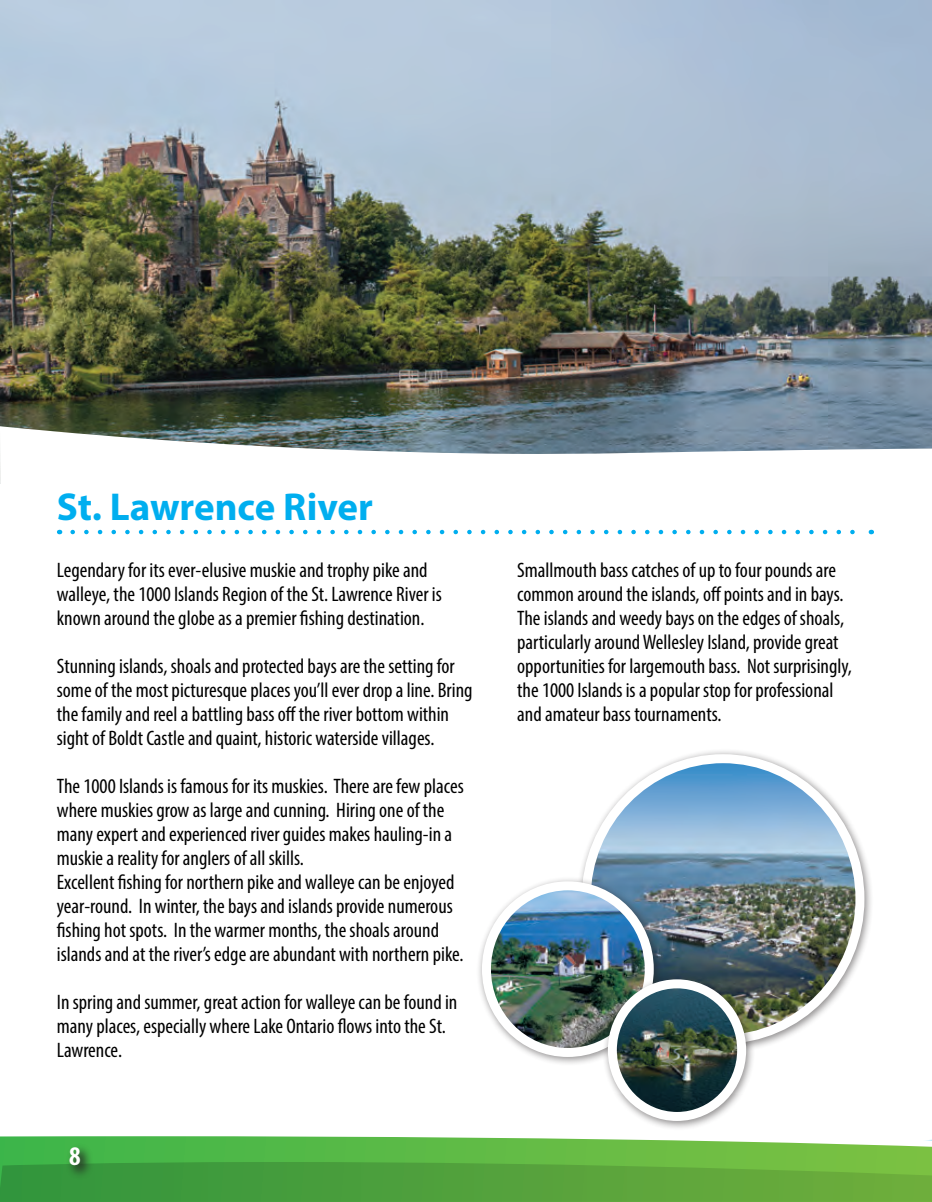
<style>
.page{position:relative;width:932px;height:1202px;background:#fff}
.page>*{position:absolute;margin:0;border:0;box-sizing:border-box;transform-origin:0 0}
.t1{font:700 39px "Myriad Pro";color:#00aeef}
.t2{font:700 condensed 27px "Myriad Pro";color:#fff}
.t3{font:condensed 21px/24px "Myriad Pro";color:#000}
</style>
<div class="page">
<svg style="left:0;top:1136px;width:932px;height:65px"></svg>
<div style="left:65px;top:1143px;width:30px;height:36px;background:#231f20;opacity:.75"></div>
<img style="left:0;top:0;width:932px;height:426px">
<svg style="left:0;top:426px;width:932px;height:58px"></svg>
<svg style="left:73px;top:530px;width:782px;height:4px"></svg>
<div style="left:575px;top:748px;width:298px;height:305px;background:#231f20;opacity:.5"></div>
<img style="left:587px;top:758px;width:273px;height:276px">
<div style="left:476px;top:875px;width:186px;height:191px;background:#231f20;opacity:.5"></div>
<img style="left:486px;top:885px;width:163px;height:167px">
<div style="left:482px;top:881px;width:171px;height:176px;border:9px solid #fff;border-radius:50%"></div>
<div style="left:602px;top:973px;width:153px;height:157px;background:#231f20;opacity:.5"></div>
<img style="left:612px;top:983px;width:129px;height:133px">
<div style="left:608px;top:979px;width:138px;height:141px;border:9px solid #fff;border-radius:50%"></div>
<h1 class="t1" style="left:57px;top:481px;width:317px">St. Lawrence River</h1>
<p class="t3" style="left:57px;top:557px;width:386px">Legendary for its ever-elusive muskie and trophy pike and walleye, the 1000 Islands Region of the St. Lawrence River is known around the globe as a premier fishing destination.</p>
<p class="t3" style="left:57px;top:653px;width:417px">Stunning islands, shoals and protected bays are the setting for some of the most picturesque places you’ll ever drop a line. Bring the family and reel a battling bass off the river bottom within sight of Boldt Castle and quaint, historic waterside villages.</p>
<p class="t3" style="left:57px;top:773px;width:408px">The 1000 Islands is famous for its muskies. There are few places where muskies grow as large and cunning. Hiring one of the many expert and experienced river guides makes hauling-in a muskie a reality for anglers of all skills.<br>Excellent fishing for northern pike and walleye can be enjoyed year-round. In winter, the bays and islands provide numerous fishing hot spots. In the warmer months, the shoals around islands and at the river’s edge are abundant with northern pike.</p>
<p class="t3" style="left:57px;top:989px;width:402px">In spring and summer, great action for walleye can be found in many places, especially where Lake Ontario flows into the St.<br>Lawrence.</p>
<p class="t2" style="left:69px;top:1139px;width:13px">8</p>
<p class="t3" style="left:517px;top:557px;width:336px">Smallmouth bass catches of up to four pounds are common around the islands, off points and in bays.<br>The islands and weedy bays on the edges of shoals, particularly around Wellesley Island, provide great opportunities for largemouth bass. Not surprisingly, the 1000 Islands is a popular stop for professional and amateur bass tournaments.</p>
</div>
